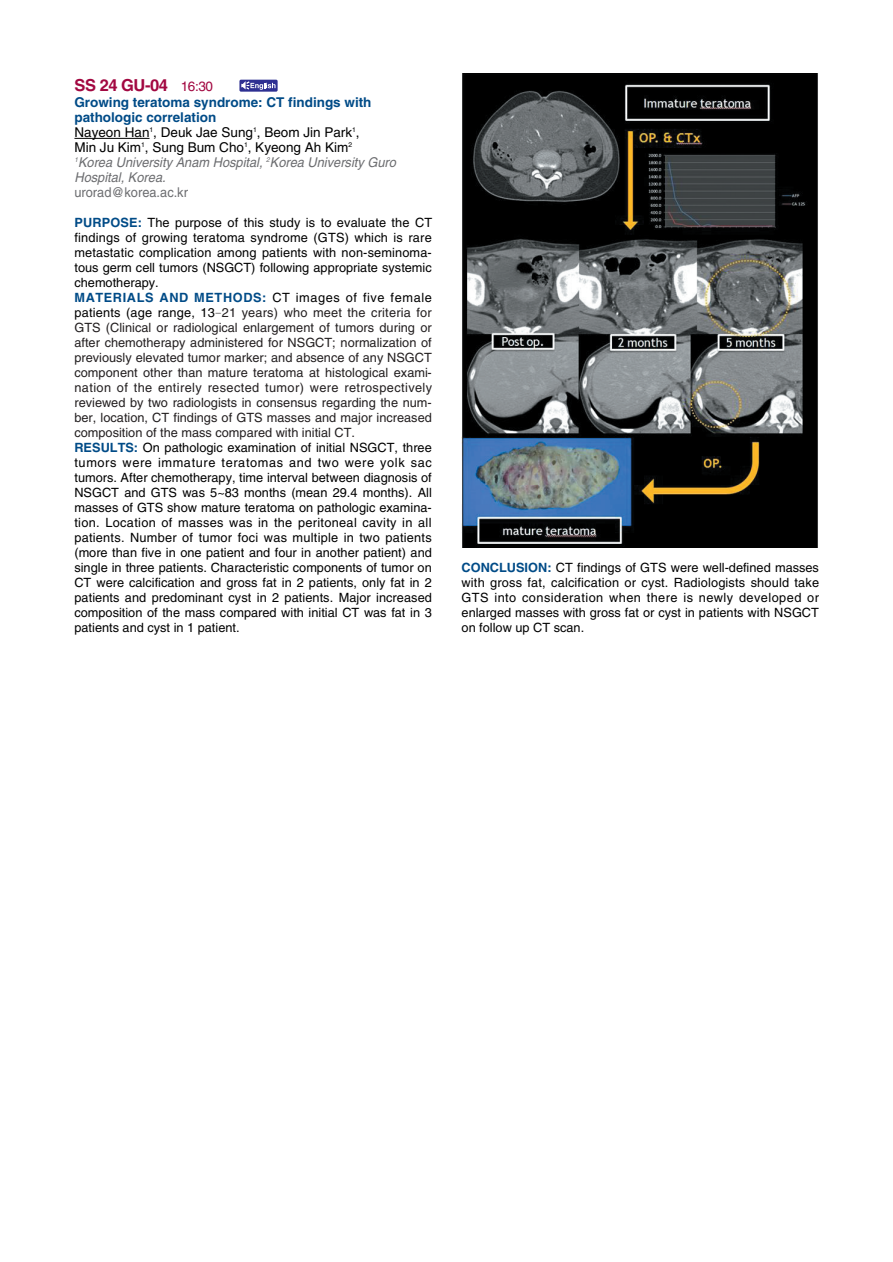
<style>
.page{position:relative;width:893px;height:1262px;background:#fff}
.page>*{position:absolute;margin:0;border:0;box-sizing:border-box;transform-origin:0 0}
.t1{font:700 16.5px "Helvetica";letter-spacing:-.03em;color:#a20841}
.t2{font:13.5px/15px "Helvetica";color:#000}
.t3{font:13.5px "Helvetica";color:#6c6d70;scale:.95 1}
.t4{font:12.75px/15px "Helvetica";color:#000}
.s1{font-weight:400;font-size:13.5px}
.s2{font-weight:700;color:#004b87}
.s3{font-style:italic;color:#6c6d70}
.s4{font-family:"SM Amu S";color:#231f20}
.s5{color:#231f20}
</style>
<div class="page">
<hr style="left:74px;top:138px;width:75px;height:1px;background:#000">
<div style="left:239px;top:80px;width:38px;height:12px;background:#2e3092;border-radius:2px"></div>
<svg style="left:241px;top:81px;width:34px;height:9px"></svg>
<img style="left:461px;top:74px;width:357px;height:473px">
<p class="t1" style="left:74px;top:79px;width:140px">SS 24 GU-04 <span class="s1">16:30</span></p>
<p class="t2" style="left:74px;top:96px;width:323px"><span class="s2">Growing teratoma syndrome: CT findings with pathologic correlation<br></span>Nayeon Han<sup>1</sup>, Deuk Jae Sung<sup>1</sup>, Beom Jin Park<sup>1</sup>,<br>Min Ju Kim<sup>1</sup>, Sung Bum Cho<sup>1</sup>, Kyeong Ah Kim<sup>2<br></sup><sup>1</sup><span class="s3">Korea University Anam Hospital,</span> <sup>2</sup><span class="s3">Korea University Guro Hospital, Korea.</span></p>
<p class="t3" style="left:74px;top:187px;width:121px">urorad@korea.ac.kr</p>
<p class="t4" style="left:74px;top:216px;width:359px"><span class="s2">PURPOSE:</span> The purpose of this study is to evaluate the CT findings of growing teratoma syndrome (GTS) which is rare metastatic complication among patients with non-seminoma&shy;tous germ cell tumors (NSGCT) following appropriate systemic chemotherapy.<br><span class="s2">MATERIALS AND METHODS:</span> CT images of five female patients (age range, 13<span class="s4">-</span><span class="s5">21 years) who meet the criteria for GTS (Clinical or radiological enlargement of tumors during or after chemotherapy administered for NSGCT; normalization of previously elevated tumor marker; and absence of any NSGCT component other than mature teratoma at histological exami&shy;nation of the entirely resected tumor) were retrospectively reviewed by two radiologists in consensus regarding the num&shy;ber, location, CT findings of GTS masses and major increased composition of the mass compared with initial CT.<br></span><span class="s2">RESULTS:</span> On pathologic examination of initial NSGCT, three tumors were immature teratomas and two were yolk sac tumors. After chemotherapy, time interval between diagnosis of NSGCT and GTS was 5~83 months (mean 29.4 months). All masses of GTS show mature teratoma on pathologic examina&shy;tion. Location of masses was in the peritoneal cavity in all patients. Number of tumor foci was multiple in two patients (more than five in one patient and four in another patient) and single in three patients. Characteristic components of tumor on CT were calcification and gross fat in 2 patients, only fat in 2 patients and predominant cyst in 2 patients. Major increased composition of the mass compared with initial CT was fat in 3 patients and cyst in 1 patient.</p>
<p class="t4" style="left:461px;top:561px;width:359px;text-align:justify"><span class="s2">CONCLUSION:</span> CT findings of GTS were well-defined masses with gross fat, calcification or cyst. Radiologists should take GTS into consideration when there is newly developed or enlarged masses with gross fat or cyst in patients with NSGCT on follow up CT scan.</p>
</div>
